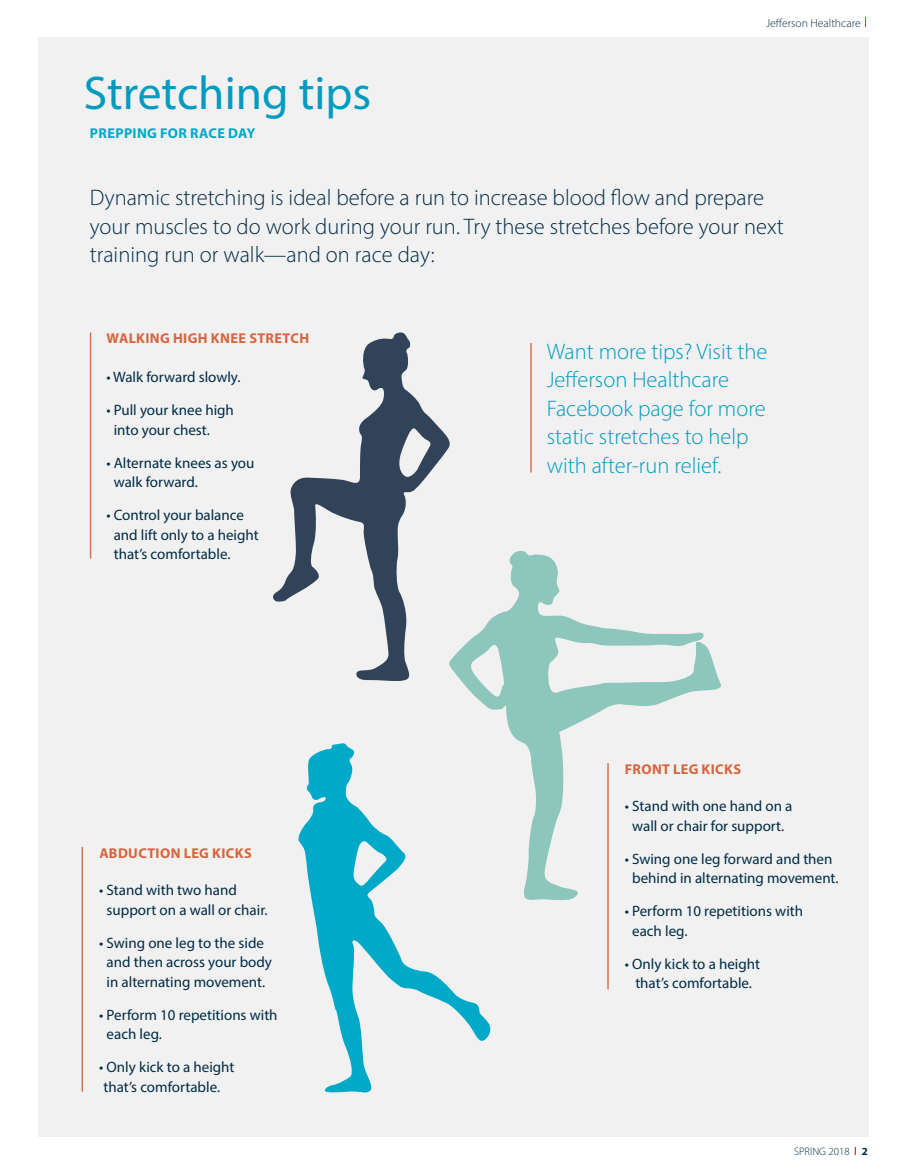
<style>
.page{position:relative;width:905px;height:1175px;background:#fff}
.page>*{position:absolute;margin:0;border:0;box-sizing:border-box;transform-origin:0 0}
.t1{font:47.4px "Myriad Pro";color:#009bbf}
.t2{font:300 22.5px/28.5px "Myriad Pro";color:#002b44}
.t3{font:300 22.5px/28.5px "Myriad Pro";color:#009bbf}
.t4{font:15px/19.5px "Myriad Pro";color:#002b44}
.t5{font:700 14.25px "Myriad Pro";letter-spacing:.03em;color:#d7653f}
.t6{font:700 14.25px "Myriad Pro";letter-spacing:.02em;color:#00a9c8}
.t7{font:300 11.7px "Myriad Pro";color:#002b44}
.t8{font:300 10.95px "Myriad Pro";color:#002b44}
.s1{font-weight:700}
</style>
<div class="page">
<div style="left:38px;top:37px;width:830px;height:1099px;background:#f1f1f2"></div>
<svg style="left:451px;top:550px;width:270px;height:350px"></svg>
<svg style="left:273px;top:332px;width:178px;height:349px"></svg>
<svg style="left:298px;top:742px;width:196px;height:351px"></svg>
<hr style="left:607px;top:763px;width:1px;height:226px;background:#db724e">
<hr style="left:82px;top:846px;width:1px;height:245px;background:#db724e">
<hr style="left:90px;top:332px;width:1px;height:226px;background:#db724e">
<hr style="left:530px;top:343px;width:1px;height:129px;background:#db724e">
<h1 class="t1" style="left:84px;top:64px;width:289px">Stretching tips</h1>
<p class="t6" style="left:90px;top:124px;width:167px">PREPPING FOR RACE DAY</p>
<p class="t7" style="left:766px;top:16px;width:96px">Jefferson Healthcare</p>
<h2 class="t2" style="left:90px;top:183px;width:695px">Dynamic stretching is ideal before a run to increase blood flow and prepare your muscles to do work during your run. Try these stretches before your next training run or walk—and on race day:</h2>
<p class="t5" style="left:106px;top:329px;width:204px">WALKING HIGH KNEE STRETCH</p>
<p class="t4" style="left:106px;top:367px;width:136px">• Walk forward slowly.</p>
<p class="t4" style="left:114px;top:400px;width:122px;text-indent:-7px">• Pull your knee high into your chest.</p>
<p class="t4" style="left:114px;top:452px;width:142px;text-indent:-7px">• Alternate knees as you walk forward.</p>
<p class="t4" style="left:114px;top:505px;width:146px;text-indent:-7px">• Control your balance and lift only to a height that’s comfortable.</p>
<p class="t5" style="left:99px;top:843px;width:154px">ABDUCTION LEG KICKS</p>
<p class="t4" style="left:107px;top:880px;width:162px;text-indent:-7px">• Stand with two hand support on a wall or chair.</p>
<p class="t4" style="left:99px;top:932px;width:174px;text-align:center">• Swing one leg to the side and then across your body in alternating movement.</p>
<p class="t4" style="left:107px;top:1004px;width:172px;text-indent:-7px">• Perform 10 repetitions with each leg.</p>
<p class="t4" style="left:99px;top:1057px;width:137px">• Only kick to a height that’s comfortable.</p>
<h2 class="t3" style="left:546px;top:336px;width:222px">Want more tips? Visit the<br>Jefferson Healthcare<br>Facebook page for more static stretches to help with after-run relief.</h2>
<p class="t5" style="left:625px;top:759px;width:118px">FRONT LEG KICKS</p>
<p class="t4" style="left:624px;top:796px;width:169px;text-align:center">• Stand with one hand on a wall or chair for support.</p>
<p class="t4" style="left:624px;top:848px;width:215px;text-align:center">• Swing one leg forward and then behind in alternating movement.</p>
<p class="t4" style="left:632px;top:901px;width:172px;text-indent:-7px">• Perform 10 repetitions with each leg.</p>
<p class="t4" style="left:624px;top:953px;width:137px;text-align:center">• Only kick to a height that’s comfortable.</p>
<p class="t8" style="left:794px;top:1144px;width:75px">SPRING 2018 <span class="s1">2</span></p>
</div>
